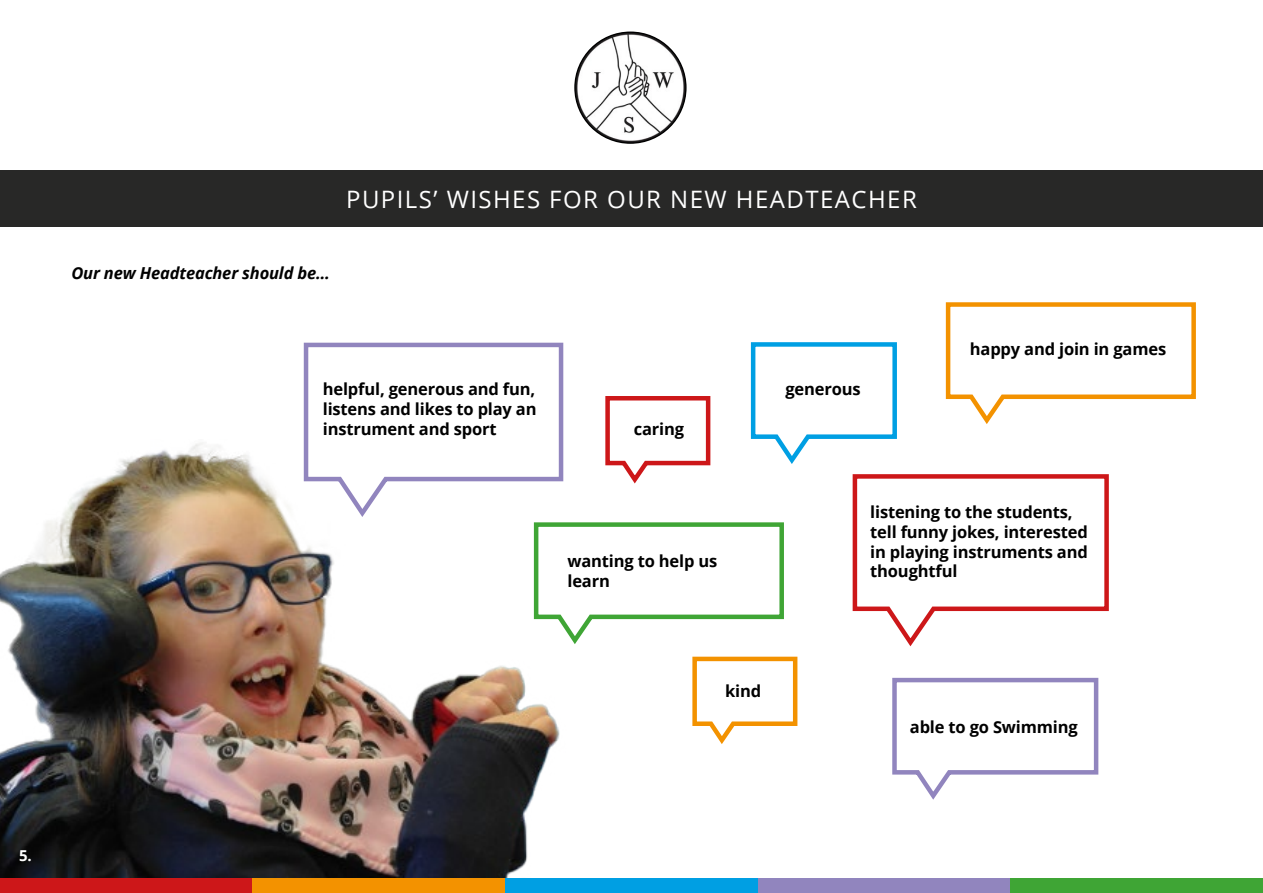
<style>
.page{position:relative;width:1263px;height:893px;background:#fff}
.page>*{position:absolute;margin:0;border:0;box-sizing:border-box;transform-origin:0 0}
.t1{font:24px "Open Sans";letter-spacing:.06em;color:#fff}
.t2{font:700 16.5px/19.8px "Open Sans";letter-spacing:-.01em;color:#000}
.t3{font:italic 700 16.5px "Open Sans";letter-spacing:-.01em;color:#000}
.t4{font:700 15px "Open Sans";color:#fff}
</style>
<div class="page">
<img style="left:0;top:442px;width:560px;height:436px">
<div style="left:0;top:878px;width:253px;height:15px;background:#cd1719"></div>
<div style="left:253px;top:878px;width:252px;height:15px;background:#f39200"></div>
<div style="left:505px;top:878px;width:253px;height:15px;background:#009fe3"></div>
<div style="left:758px;top:878px;width:252px;height:15px;background:#9185be"></div>
<div style="left:1010px;top:878px;width:253px;height:15px;background:#3fa535"></div>
<div style="left:0;top:170px;width:1263px;height:57px;background:#282827"></div>
<img style="left:575px;top:32px;width:111px;height:111px;border-radius:55px">
<svg style="left:852px;top:474px;width:257px;height:173px"></svg>
<svg style="left:945px;top:302px;width:251px;height:122px"></svg>
<svg style="left:532px;top:521px;width:252px;height:127px"></svg>
<svg style="left:302px;top:342px;width:262px;height:179px"></svg>
<svg style="left:892px;top:677px;width:207px;height:123px"></svg>
<svg style="left:605px;top:396px;width:106px;height:88px"></svg>
<svg style="left:750px;top:342px;width:147px;height:122px"></svg>
<svg style="left:692px;top:656px;width:106px;height:88px"></svg>
<h1 class="t1" style="left:346px;top:183px;width:572px">PUPILS’ WISHES FOR OUR NEW HEADTEACHER</h1>
<p class="t3" style="left:71px;top:262px;width:260px">Our new Headteacher should be…</p>
<p class="t2" style="left:323px;top:379px;width:215px;text-align:justify">helpful, generous and fun, listens and likes to play an instrument and sport</p>
<p class="t2" style="left:634px;top:419px;width:52px">caring</p>
<p class="t2" style="left:785px;top:378px;width:77px">generous</p>
<p class="t2" style="left:970px;top:338px;width:198px">happy and join in games</p>
<p class="t2" style="left:567px;top:551px;width:151px">wanting to help us learn</p>
<p class="t2" style="left:725px;top:681px;width:38px">kind</p>
<p class="t2" style="left:870px;top:502px;width:219px">listening to the students, tell funny jokes, interested in playing instruments and thoughtful</p>
<p class="t2" style="left:910px;top:717px;width:169px">able to go Swimming</p>
<p class="t4" style="left:19px;top:845px;width:14px">5.</p>
</div>
